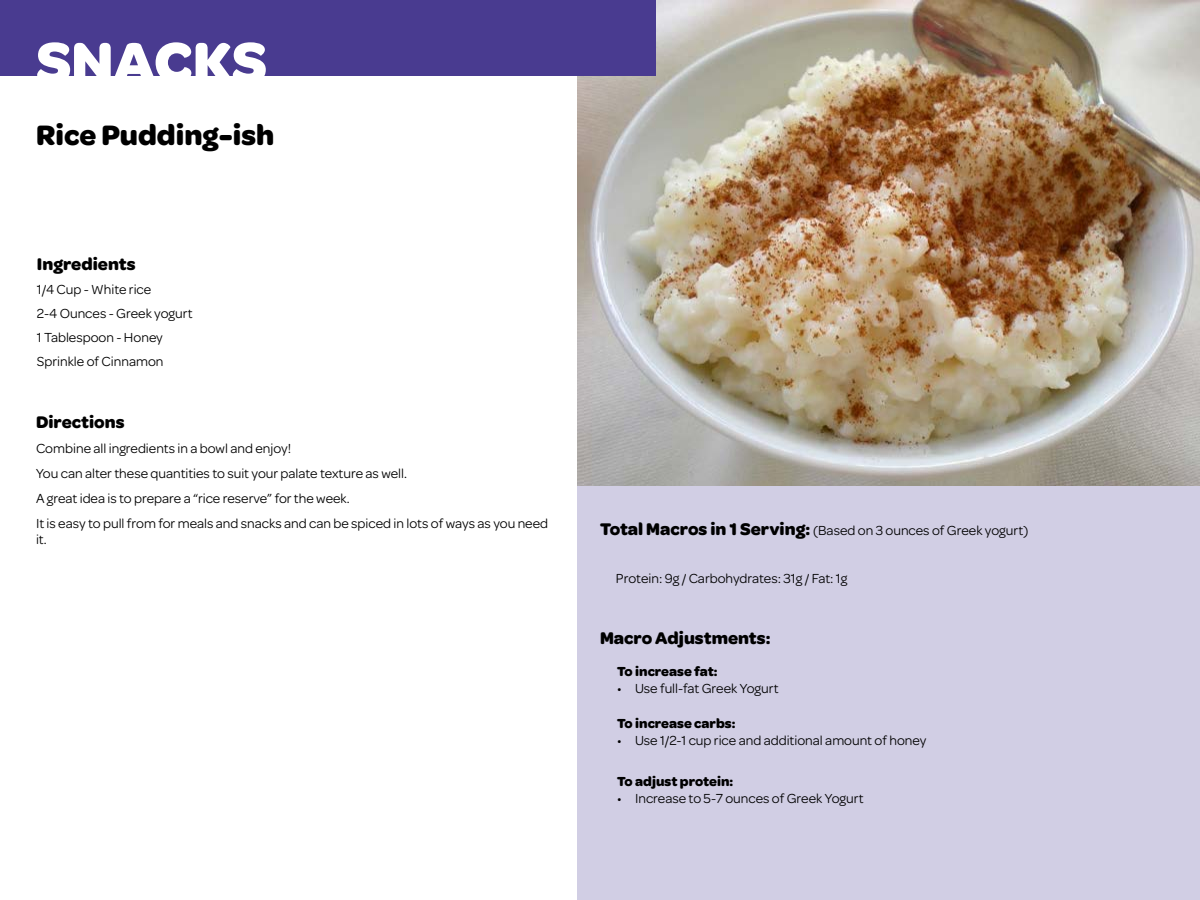
<style>
.page{position:relative;width:1200px;height:900px;background:#fff}
.page>*{position:absolute;margin:0;border:0;box-sizing:border-box;transform-origin:0 0}
.t1{font:700 60px "Omnes";color:#fff}
.t2{font:700 30px "Omnes";color:#000}
.t3{font:700 18px "Omnes";color:#000}
.t4{font:14px/24px "Omnes";color:#000}
.t5{font:700 14px "Omnes";color:#000}
.s1{font-weight:700;font-size:18px}
</style>
<div class="page">
<div style="left:577px;top:486px;width:623px;height:414px;background:#d1cee4"></div>
<img style="left:577px;top:0;width:623px;height:486px">
<div style="left:0;top:0;width:656px;height:76px;background:#493b90"></div>
<h1 class="t1" style="left:36px;top:18px;width:232px">SNACKS</h1>
<h2 class="t2" style="left:36px;top:113px;width:240px">Rice Pudding-ish</h2>
<p class="t3" style="left:37px;top:251px;width:100px">Ingredients</p>
<p class="t4" style="left:37px;top:277px;width:157px">1/4 Cup - White rice<br>2-4 Ounces - Greek yogurt<br>1 Tablespoon - Honey<br>Sprinkle of Cinnamon</p>
<p class="t3" style="left:36px;top:409px;width:90px">Directions</p>
<p class="t4" style="left:36px;top:435px;width:514px;line-height:24.8px">Combine all ingredients in a bowl and enjoy!<br>You can alter these quantities to suit your palate texture as well.<br>A great idea is to prepare a “rice reserve” for the week.<br>It is easy to pull from for meals and snacks and can be spiced in lots of ways as you need</p>
<p class="t4" style="left:36px;top:527px;width:12px">it.</p>
<p class="t4" style="left:600px;top:517px;width:430px"><span class="s1">Total Macros in 1 Serving:</span> (Based on 3 ounces of Greek yogurt)</p>
<p class="t4" style="left:616px;top:565px;width:233px">Protein: 9g / Carbohydrates: 31g / Fat: 1g</p>
<p class="t3" style="left:600px;top:624px;width:172px">Macro Adjustments:</p>
<p class="t5" style="left:617px;top:661px;width:102px">To increase fat:</p>
<p class="t4" style="left:617px;top:675px;width:163px">• Use full-fat Greek Yogurt</p>
<p class="t5" style="left:617px;top:713px;width:120px">To increase carbs:</p>
<p class="t4" style="left:617px;top:728px;width:311px">• Use 1/2-1 cup rice and additional amount of honey</p>
<p class="t5" style="left:617px;top:771px;width:118px">To adjust protein:</p>
<p class="t4" style="left:617px;top:785px;width:248px">• Increase to 5-7 ounces of Greek Yogurt</p>
</div>
